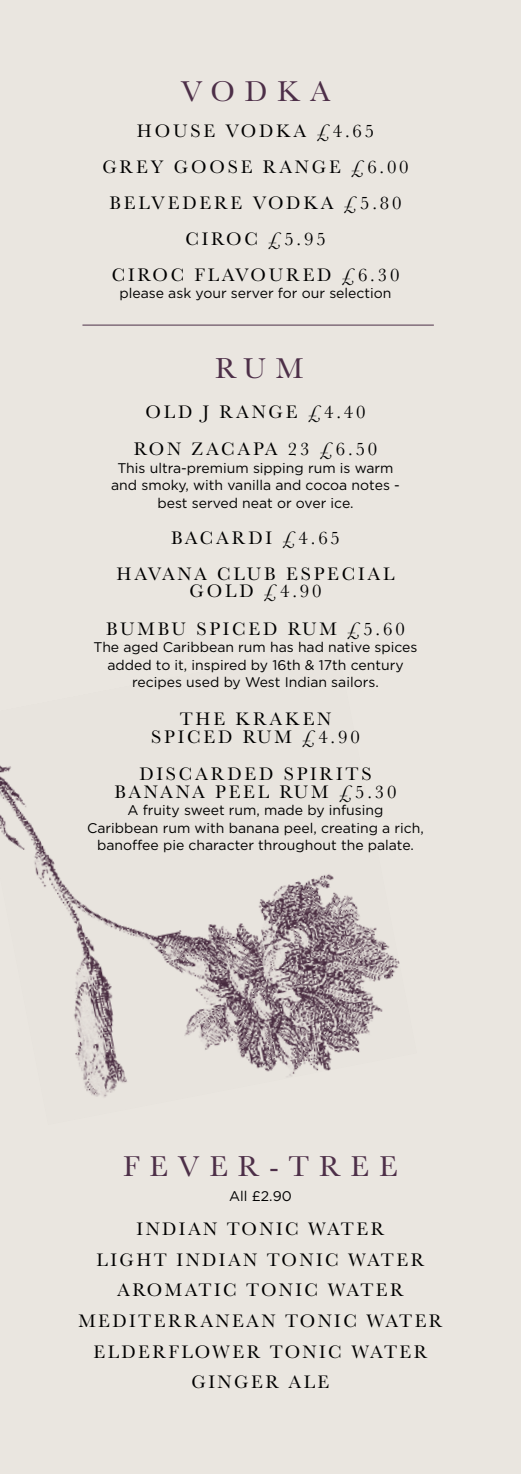
<style>
.page{position:relative;width:521px;height:1474px;background:#fff}
.page>*{position:absolute;margin:0;border:0;box-sizing:border-box;transform-origin:0 0}
.t1{font:29.75px "Baskerville";letter-spacing:.33em;color:#4d2f48}
.t2{font:18.72px/35.9px "Baskerville";letter-spacing:.15em;color:#000;text-align:center}
.t3{font:18.72px/30.6px "Baskerville";letter-spacing:.13em;color:#000;text-align:center}
.t4{font:14px/17.5px "Gotham";color:#000;text-align:center}
</style>
<div class="page">
<div style="left:0;top:0;width:521px;height:1473px;background:#eae6e0"></div>
<hr style="left:82px;top:325px;width:352px;height:1px;background:#4d2f48">
<img style="left:0;top:765px;width:400px;height:333px">
<h1 class="t1" style="left:181px;top:73px;width:151px">VODKA</h1>
<h2 class="t2" style="left:102px;top:113px;width:308px">HOUSE VODKA £4.65<br>GREY GOOSE RANGE £6.00<br>BELVEDERE VODKA £5.80<br>CIROC £5.95<br>CIROC FLAVOURED £6.30</h2>
<p class="t4" style="left:119px;top:284px;width:274px">please ask your server for our selection</p>
<h1 class="t1" style="left:215px;top:349px;width:90px">RUM</h1>
<h2 class="t2" style="left:134px;top:393px;width:245px;line-height:37.6px">OLD J RANGE £4.40<br>RON ZACAPA 23 £6.50</h2>
<p class="t4" style="left:111px;top:459px;width:290px">This ultra-premium sipping rum is warm and smoky, with vanilla and cocoa notes - best served neat or over ice.</p>
<h2 class="t2" style="left:117px;top:520px;width:279px">BACARDI £4.65<br>HAVANA CLUB ESPECIAL</h2>
<h2 class="t2" style="left:106px;top:572px;width:300px;line-height:37.6px">GOLD £4.90<br>BUMBU SPICED RUM £5.60</h2>
<p class="t4" style="left:93px;top:638px;width:325px">The aged Caribbean rum has had native spices added to it, inspired by 16th &amp; 17th century recipes used by West Indian sailors.</p>
<h2 class="t2" style="left:151px;top:710px;width:210px;line-height:17.5px">THE KRAKEN<br>SPICED RUM £4.90</h2>
<h2 class="t2" style="left:114px;top:765px;width:283px;line-height:17.5px">DISCARDED SPIRITS<br>BANANA PEEL RUM £5.30</h2>
<p class="t4" style="left:87px;top:801px;width:338px">A fruity sweet rum, made by infusing<br>Caribbean rum with banana peel, creating a rich, banoffee pie character throughout the palate.</p>
<h1 class="t1" style="left:123px;top:1147px;width:276px">FEVER-TREE</h1>
<p class="t4" style="left:229px;top:1186px;width:64px">All £2.90</p>
<h2 class="t3" style="left:78px;top:1213px;width:366px">INDIAN TONIC WATER<br>LIGHT INDIAN TONIC WATER<br>AROMATIC TONIC WATER<br>MEDITERRANEAN TONIC WATER<br>ELDERFLOWER TONIC WATER<br>GINGER ALE</h2>
</div>
